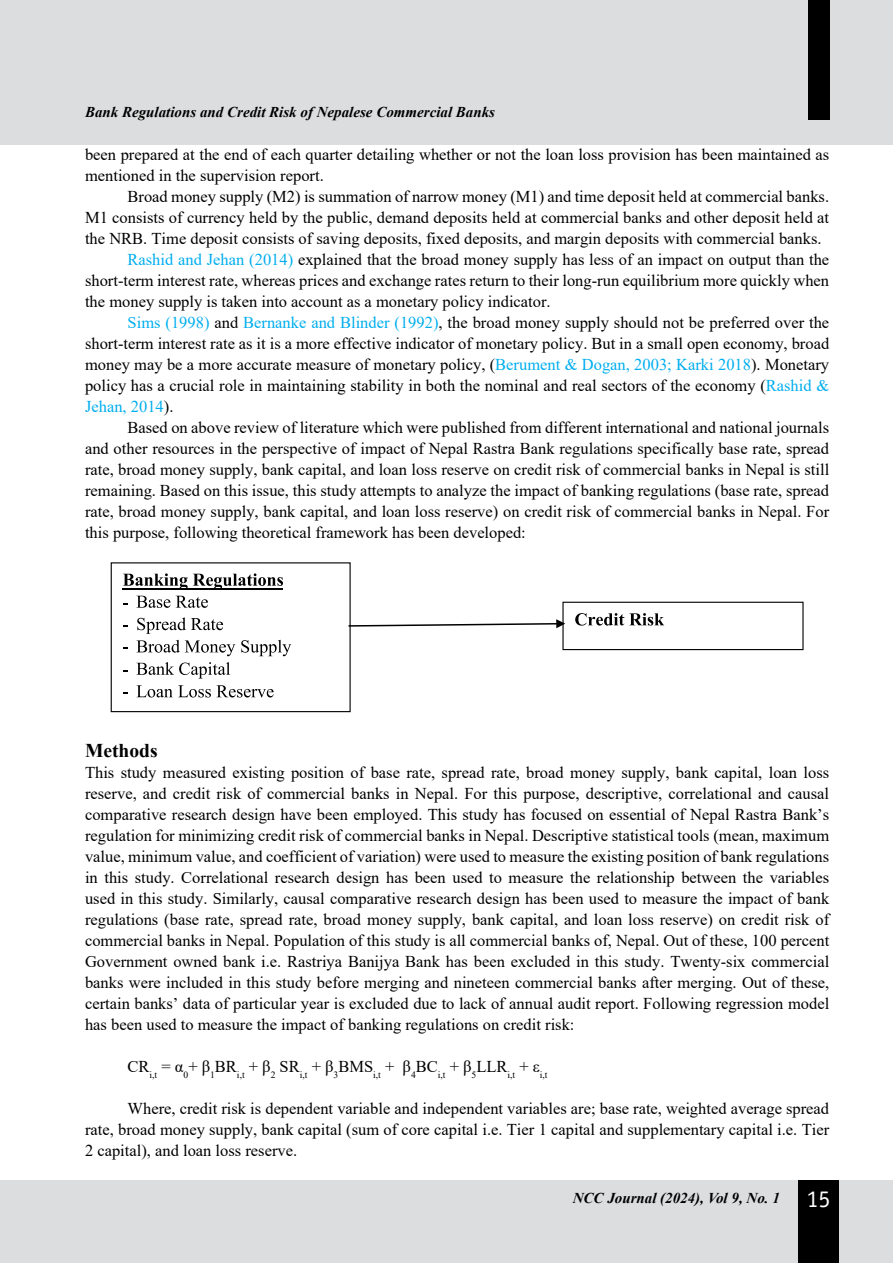
<style>
.page{position:relative;width:893px;height:1263px;background:#fff}
.page>*{position:absolute;margin:0;border:0;box-sizing:border-box;transform-origin:0 0}
.t1{font:700 19.5px "Times New Roman";color:#000}
.t2{font:16.5px/21px "Times New Roman";color:#000;text-align:justify}
.t3{font:16.5px "Times New Roman";color:#00aeef}
.t4{font:italic 700 15px "Times New Roman";color:#000}
.s1{color:#00aeef}
.s2{color:#000}
.s3{font-family:"Officina Sans Std";font-weight:400;font-style:normal;font-size:24px;color:#fff}
</style>
<div class="page">
<div style="left:0;top:0;width:893px;height:145px;background:#dcddde"></div>
<div style="left:0;top:1180px;width:893px;height:83px;background:#dcddde"></div>
<div style="left:808px;top:0;width:21px;height:120px;background:#000"></div>
<div style="left:798px;top:1180px;width:41px;height:83px;background:#000"></div>
<div style="left:111px;top:562px;width:240px;height:150px;border:1px solid #000"></div>
<svg style="left:123px;top:573px;width:160px;height:15px"></svg>
<hr style="left:123px;top:588px;width:160px;height:1px;background:#000">
<svg style="left:136px;top:596px;width:34px;height:12px"></svg>
<svg style="left:176px;top:596px;width:32px;height:12px"></svg>
<svg style="left:137px;top:617px;width:86px;height:17px"></svg>
<svg style="left:136px;top:640px;width:99px;height:16px"></svg>
<svg style="left:241px;top:640px;width:50px;height:16px"></svg>
<svg style="left:136px;top:662px;width:94px;height:16px"></svg>
<svg style="left:136px;top:685px;width:138px;height:12px"></svg>
<div style="left:562px;top:602px;width:242px;height:48px;border:1px solid #000"></div>
<svg style="left:575px;top:613px;width:89px;height:13px"></svg>
<svg style="left:348px;top:619px;width:217px;height:9px"></svg>
<p class="t4" style="left:85px;top:102px;width:412px">Bank Regulations and Credit Risk of Nepalese Commercial Banks</p>
<p class="t2" style="left:85px;top:144px;width:746px">been prepared at the end of each quarter detailing whether or not the loan loss provision has been maintained as mentioned in the supervision report.</p>
<p class="t2" style="left:128px;top:186px;width:703px">Broad money supply (M2) is summation of narrow money (M1) and time deposit held at commercial banks.</p>
<p class="t2" style="left:85px;top:207px;width:746px">M1 consists of currency held by the public, demand deposits held at commercial banks and other deposit held at</p>
<p class="t2" style="left:85px;top:228px;width:738px">the NRB. Time deposit consists of saving deposits, fixed deposits, and margin deposits with commercial banks.</p>
<p class="t2" style="left:128px;top:249px;width:703px"><span class="s1">Rashid and Jehan (2014)</span> explained that the broad money supply has less of an impact on output than the</p>
<p class="t2" style="left:85px;top:270px;width:746px">short-term interest rate, whereas prices and exchange rates return to their long-run equilibrium more quickly when</p>
<p class="t2" style="left:85px;top:291px;width:467px">the money supply is taken into account as a monetary policy indicator.</p>
<p class="t2" style="left:128px;top:312px;width:703px"><span class="s1">Sims (1998)</span> and <span class="s1">Bernanke and Blinder (1992)</span>, the broad money supply should not be preferred over the</p>
<p class="t2" style="left:85px;top:333px;width:746px">short-term interest rate as it is a more effective indicator of monetary policy. But in a small open economy, broad</p>
<p class="t2" style="left:85px;top:354px;width:746px">money may be a more accurate measure of monetary policy, (<span class="s1">Berument &amp; Dogan, 2003; Karki 2018</span>). Monetary</p>
<p class="t2" style="left:85px;top:375px;width:746px">policy has a crucial role in maintaining stability in both the nominal and real sectors of the economy (<span class="s1">Rashid &amp;</span></p>
<p class="t3" style="left:85px;top:395px;width:90px">Jehan, 2014<span class="s2">).</span></p>
<p class="t2" style="left:128px;top:417px;width:703px">Based on above review of literature which were published from different international and national journals</p>
<p class="t2" style="left:85px;top:438px;width:746px">and other resources in the perspective of impact of Nepal Rastra Bank regulations specifically base rate, spread</p>
<p class="t2" style="left:85px;top:459px;width:746px">rate, broad money supply, bank capital, and loan loss reserve on credit risk of commercial banks in Nepal is still</p>
<p class="t2" style="left:85px;top:480px;width:746px">remaining. Based on this issue, this study attempts to analyze the impact of banking regulations (base rate, spread</p>
<p class="t2" style="left:85px;top:501px;width:746px">rate, broad money supply, bank capital, and loan loss reserve) on credit risk of commercial banks in Nepal. For</p>
<p class="t2" style="left:85px;top:522px;width:442px">this purpose, following theoretical framework has been developed:</p>
<p class="t1" style="left:85px;top:737px;width:74px">Methods</p>
<p class="t2" style="left:85px;top:762px;width:746px">This study measured existing position of base rate, spread rate, broad money supply, bank capital, loan loss reserve, and credit risk of commercial banks in Nepal. For this purpose, descriptive, correlational and causal comparative research design have been employed. This study has focused on essential of Nepal Rastra Bank’s regulation for minimizing credit risk of commercial banks in Nepal. Descriptive statistical tools (mean, maximum value, minimum value, and coefficient of variation) were used to measure the existing position of bank regulations in this study. Correlational research design has been used to measure the relationship between the variables used in this study. Similarly, causal comparative research design has been used to measure the impact of bank regulations (base rate, spread rate, broad money supply, bank capital, and loan loss reserve) on credit risk of commercial banks in Nepal. Population of this study is all commercial banks of, Nepal. Out of these, 100 percent Government owned bank i.e. Rastriya Banijya Bank has been excluded in this study. Twenty-six commercial banks were included in this study before merging and nineteen commercial banks after merging. Out of these, certain banks’ data of particular year is excluded due to lack of annual audit report. Following regression model has been used to measure the impact of banking regulations on credit risk:</p>
<p class="t2" style="left:128px;top:1056px;width:421px">CR<sub>i,t</sub> = α<sub>0</sub>+ β<sub>1</sub>BR<sub>i,t</sub> + β<sub>2</sub> SR<sub>i,t</sub> + β<sub>3</sub>BMS<sub>i,t</sub> + β<sub>4</sub>BC<sub>i,t</sub> + β<sub>5</sub>LLR<sub>i,t</sub> + ε<sub>i,t</sub></p>
<p class="t2" style="left:85px;top:1098px;width:746px;text-indent:43px">Where, credit risk is dependent variable and independent variables are; base rate, weighted average spread rate, broad money supply, bank capital (sum of core capital i.e. Tier 1 capital and supplementary capital i.e. Tier 2 capital), and loan loss reserve.</p>
<p class="t4" style="left:573px;top:1187px;width:259px">NCC Journal (2024), Vol 9, No. 1 <span class="s3">15</span></p>
</div>
